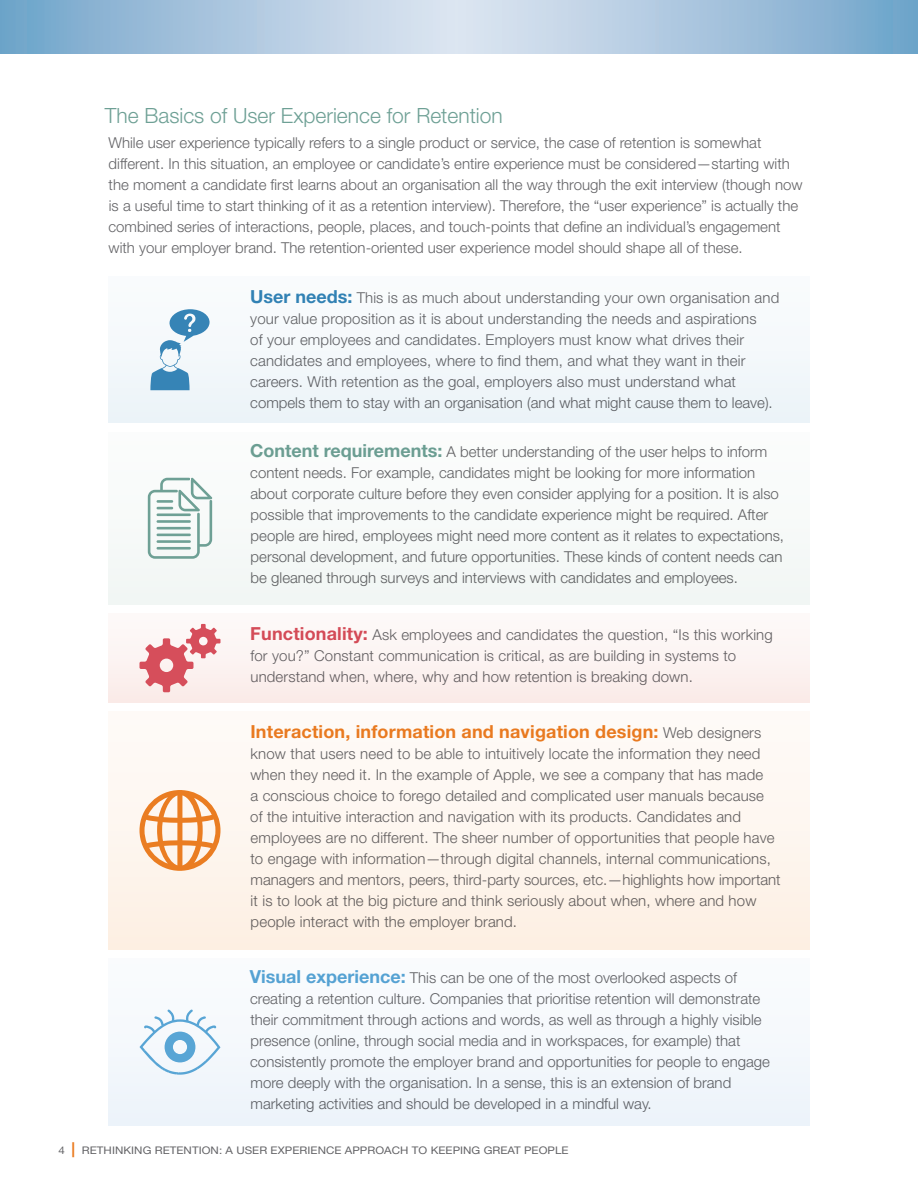
<style>
.page{position:relative;width:918px;height:1188px;background:#fff}
.page>*{position:absolute;margin:0;border:0;box-sizing:border-box;transform-origin:0 0}
.Level3GreenHead{font:300 21px "Helvetica Neue LT Std";color:#6ea095}
.Bluebullets{font:700 18px "Helvetica Neue LT Std";letter-spacing:.01em;color:#ea7d22}
.Bluebullets-2{font:300 15px/21px "Helvetica Neue LT Std";color:#636366}
.Body_Text{font:300 15px/21px "Helvetica Neue LT Std";color:#636366}
.t1{font:10.5px "Helvetica Neue LT Std";letter-spacing:.005em;color:#636366;scale:1.1 1}
.s1{font-weight:700;font-size:18px;color:#3384b6}
.s2{font-weight:700;font-size:18px;color:#6ea095}
.s3{font-weight:700;font-size:18px;color:#d64e5b}
.s4{font-weight:300;font-size:15px;color:#636366}
.s5{font-weight:700;font-size:18px;color:#58a5d5}
.s6{font-weight:700;font-size:15px;color:#ea7d22}
</style>
<div class="page">
<div style="left:108px;top:276px;width:702px;height:147px;background:#f5f9fb"></div>
<div style="left:108px;top:432px;width:702px;height:172px;background:#f8faf9"></div>
<div style="left:108px;top:613px;width:702px;height:90px;background:#fcf4f3"></div>
<div style="left:108px;top:711px;width:702px;height:238px;background:#fef7f0"></div>
<div style="left:108px;top:958px;width:702px;height:168px;background:#f5f9fc"></div>
<svg style="left:140px;top:1010px;width:80px;height:65px"></svg>
<svg style="left:150px;top:309px;width:60px;height:81px"></svg>
<svg style="left:148px;top:478px;width:64px;height:81px"></svg>
<svg style="left:140px;top:624px;width:80px;height:68px"></svg>
<svg style="left:140px;top:790px;width:80px;height:81px"></svg>
<svg style="left:0;top:0;width:918px;height:54px;background:#a9c5de"></svg>
<p class="Level3GreenHead" style="left:105px;top:103px;width:399px">The Basics of User Experience for Retention</p>
<p class="Body_Text" style="left:108px;top:132px;width:696px">While user experience typically refers to a single product or service, the case of retention is somewhat different. In this situation, an employee or candidate’s entire experience must be considered—starting with the moment a candidate first learns about an organisation all the way through the exit interview (though now is a useful time to start thinking of it as a retention interview). Therefore, the “user experience” is actually the combined series of interactions, people, places, and touch-points that define an individual’s engagement with your employer brand. The retention-oriented user experience model should shape all of these.</p>
<p class="Bluebullets-2" style="left:250px;top:287px;width:531px"><span class="s1">User needs:</span> This is as much about understanding your own organisation and your value proposition as it is about understanding the needs and aspirations<br>of your employees and candidates. Employers must know what drives their candidates and employees, where to find them, and what they want in their careers. With retention as the goal, employers also must understand what compels them to stay with an organisation (and what might cause them to leave).</p>
<p class="Bluebullets-2" style="left:250px;top:441px;width:536px"><span class="s2">Content requirements:</span> A better understanding of the user helps to inform content needs. For example, candidates might be looking for more information about corporate culture before they even consider applying for a position. It is also possible that improvements to the candidate experience might be required. After people are hired, employees might need more content as it relates to expectations, personal development, and future opportunities. These kinds of content needs can be gleaned through surveys and interviews with candidates and employees.</p>
<p class="Bluebullets-2" style="left:250px;top:623px;width:524px"><span class="s3">Functionality:</span> Ask employees and candidates the question, “Is this working for you?” Constant communication is critical, as are building in systems to understand when, where, why and how retention is breaking down.</p>
<p class="Bluebullets" style="left:250px;top:720px;width:512px">Interaction, information and navigation design: <span class="s4">Web designers</span></p>
<p class="Bluebullets-2" style="left:250px;top:743px;width:532px">know that users need to be able to intuitively locate the information they need when they need it. In the example of Apple, we see a company that has made<br>a conscious choice to forego detailed and complicated user manuals because<br>of the intuitive interaction and navigation with its products. Candidates and employees are no different. The sheer number of opportunities that people have to engage with information—through digital channels, internal communications, managers and mentors, peers, third-party sources, etc.—highlights how important it is to look at the big picture and think seriously about when, where and how people interact with the employer brand.</p>
<p class="Bluebullets-2" style="left:250px;top:967px;width:522px"><span class="s5">Visual experience:</span> This can be one of the most overlooked aspects of creating a retention culture. Companies that prioritise retention will demonstrate their commitment through actions and words, as well as through a highly visible presence (online, through social media and in workspaces, for example) that consistently promote the employer brand and opportunities for people to engage more deeply with the organisation. In a sense, this is an extension of brand marketing activities and should be developed in a mindful way.</p>
<p class="t1" style="left:59px;top:1144px;width:465px">4 <span class="s6">|</span> RETHINKING RETENTION: A USER EXPERIENCE APPROACH TO KEEPING GREAT PEOPLE</p>
</div>
